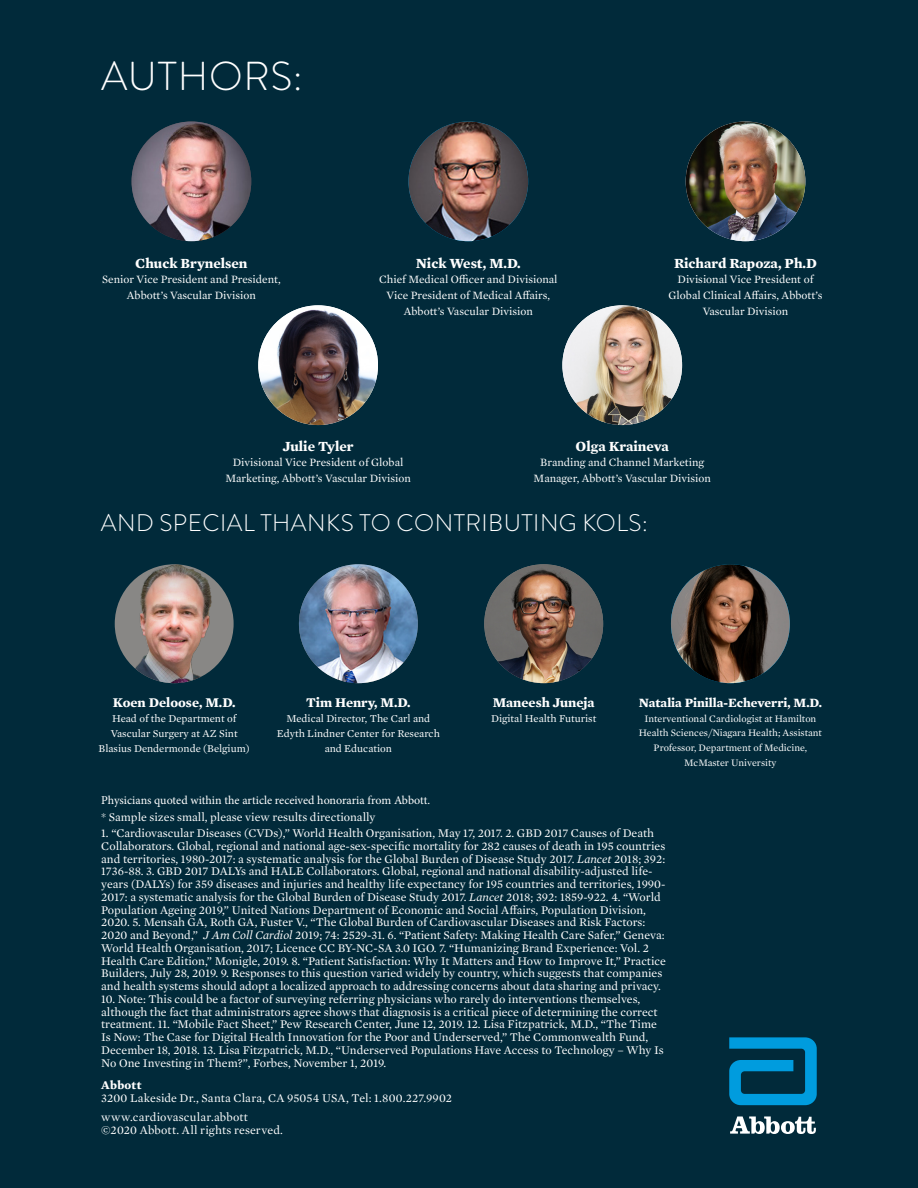
<style>
.page{position:relative;width:918px;height:1188px;background:#012a3a}
.page>*{position:absolute;margin:0;border:0;box-sizing:border-box;transform-origin:0 0}
.t1{font:300 40.35px "Brandon Grotesque";letter-spacing:.02em;color:#fff}
.t2{font:300 24px "Brandon Grotesque";letter-spacing:.02em;color:#fff}
.Names{font:700 14.25px "Mercury Text G1";color:#fff}
.Names-2{font:700 13.65px "Mercury Text G1";color:#fff}
.Names-3{font:700 12.9px "Mercury Text G1";color:#fff}
.t3{font:12px/12.8px "Mercury Text G1";color:#fff}
.t4{font:12px "Minion Pro";color:#fff}
.t5{font:700 12px "Mercury Text G1";letter-spacing:.015em;color:#fff}
.Name-Titles{font:11.4px/15.8px "Mercury Text G1";color:#fff;text-align:center}
.Name-Titles-2{font:10.8px/15px "Mercury Text G1";color:#fff;text-align:center}
.Name-Titles-3{font:10.05px/15px "Mercury Text G1";color:#fff;text-align:center}
.s1{font-style:italic}
</style>
<div class="page">
<img style="left:484px;top:564px;width:119px;height:119px;border-radius:59px">
<svg style="left:729px;top:1037px;width:88px;height:68px"></svg>
<svg style="left:730px;top:1116px;width:86px;height:18px"></svg>
<img style="left:258px;top:305px;width:120px;height:120px;border-radius:60px">
<img style="left:562px;top:305px;width:120px;height:120px;border-radius:60px">
<img style="left:132px;top:122px;width:119px;height:119px;border-radius:60px">
<img style="left:408px;top:122px;width:120px;height:119px;border-radius:60px">
<img style="left:686px;top:122px;width:119px;height:119px;border-radius:60px">
<div style="left:115px;top:564px;width:119px;height:119px;background:#888785;border-radius:50%"></div>
<img style="left:127px;top:564px;width:96px;height:119px">
<img style="left:299px;top:564px;width:119px;height:119px;border-radius:59px">
<img style="left:671px;top:564px;width:119px;height:119px;border-radius:59px">
<p class="t1" style="left:101px;top:49px;width:204px">AUTHORS:</p>
<p class="Names" style="left:135px;top:252px;width:114px">Chuck Brynelsen</p>
<p class="Name-Titles" style="left:102px;top:271px;width:180px">Senior Vice President and President,<br>Abbott’s Vascular Division</p>
<p class="Names" style="left:416px;top:252px;width:107px">Nick West, M.D.</p>
<p class="Name-Titles" style="left:379px;top:271px;width:180px">Chief Medical Officer and Divisional<br>Vice President of Medical Affairs,<br>Abbott’s Vascular Division</p>
<p class="Names" style="left:674px;top:252px;width:144px">Richard Rapoza, Ph.D</p>
<p class="Name-Titles" style="left:669px;top:271px;width:155px">Divisional Vice President of<br>Global Clinical Affairs, Abbott’s<br>Vascular Division</p>
<p class="Names" style="left:283px;top:435px;width:72px">Julie Tyler</p>
<p class="Name-Titles" style="left:225px;top:454px;width:187px">Divisional Vice President of Global<br>Marketing, Abbott’s Vascular Division</p>
<p class="Names" style="left:576px;top:435px;width:95px">Olga Kraineva</p>
<p class="Name-Titles" style="left:534px;top:454px;width:179px">Branding and Channel Marketing<br>Manager, Abbott’s Vascular Division</p>
<p class="t2" style="left:101px;top:506px;width:549px">AND SPECIAL THANKS TO CONTRIBUTING KOLS:</p>
<p class="Names-2" style="left:113px;top:692px;width:124px">Koen Deloose, M.D.</p>
<p class="Name-Titles-2" style="left:99px;top:710px;width:153px">Head of the Department of<br>Vascular Surgery at AZ Sint<br>Blasius Dendermonde (Belgium)</p>
<p class="Names-2" style="left:306px;top:692px;width:106px">Tim Henry, M.D.</p>
<p class="Name-Titles-2" style="left:277px;top:710px;width:165px">Medical Director, The Carl and<br>Edyth Lindner Center for Research and Education</p>
<p class="t4" style="left:101px;top:792px;width:330px">Physicians quoted within the article received honoraria from Abbott.</p>
<p class="t3" style="left:101px;top:810px;width:276px">* Sample sizes small, please view results directionally</p>
<p class="Names-2" style="left:493px;top:692px;width:103px">Maneesh Juneja</p>
<p class="Name-Titles-2" style="left:491px;top:710px;width:107px">Digital Health Futurist</p>
<p class="Names-3" style="left:639px;top:693px;width:185px">Natalia Pinilla-Echeverri, M.D.</p>
<p class="Name-Titles-3" style="left:639px;top:710px;width:185px">Interventional Cardiologist at Hamilton Health Sciences/Niagara Health; Assistant Professor, Department of Medicine, McMaster University</p>
<p class="t3" style="left:101px;top:826px;width:566px">1. “Cardiovascular Diseases (CVDs),” World Health Organisation, May 17, 2017. 2. GBD 2017 Causes of Death Collaborators. Global, regional and national age-sex-specific mortality for 282 causes of death in 195 countries and territories, 1980-2017: a systematic analysis for the Global Burden of Disease Study 2017. <span class="s1">Lancet</span> 2018; 392:<br>1736-88. 3. GBD 2017 DALYs and HALE Collaborators. Global, regional and national disability-adjusted life&shy;years (DALYs) for 359 diseases and injuries and healthy life expectancy for 195 countries and territories, 1990- 2017: a systematic analysis for the Global Burden of Disease Study 2017. <span class="s1">Lancet</span> 2018; 392: 1859-922. 4. “World Population Ageing 2019,” United Nations Department of Economic and Social Affairs, Population Division, 2020. 5. Mensah GA, Roth GA, Fuster V., “The Global Burden of Cardiovascular Diseases and Risk Factors:<br>2020 and Beyond,” <span class="s1">J Am Coll Cardiol</span> 2019; 74: 2529-31. 6. “Patient Safety: Making Health Care Safer,” Geneva:<br>World Health Organisation, 2017; Licence CC BY-NC-SA 3.0 IGO. 7. “Humanizing Brand Experience: Vol. 2<br>Health Care Edition,” Monigle, 2019. 8. “Patient Satisfaction: Why It Matters and How to Improve It,” Practice Builders, July 28, 2019. 9. Responses to this question varied widely by country, which suggests that companies and health systems should adopt a localized approach to addressing concerns about data sharing and privacy.</p>
<p class="t3" style="left:101px;top:992px;width:564px">10. Note: This could be a factor of surveying referring physicians who rarely do interventions themselves, although the fact that administrators agree shows that diagnosis is a critical piece of determining the correct treatment. 11. “Mobile Fact Sheet,” Pew Research Center, June 12, 2019. 12. Lisa Fitzpatrick, M.D., “The Time Is Now: The Case for Digital Health Innovation for the Poor and Underserved,” The Commonwealth Fund, December 18, 2018. 13. Lisa Fitzpatrick, M.D., “Underserved Populations Have Access to Technology – Why Is No One Investing in Them?”, Forbes, November 1, 2019.</p>
<p class="t5" style="left:101px;top:1076px;width:42px">Abbott</p>
<p class="t3" style="left:101px;top:1091px;width:352px">3200 Lakeside Dr., Santa Clara, CA 95054 USA, Tel: 1.800.227.9902</p>
<p class="t3" style="left:101px;top:1110px;width:183px">www.cardiovascular.abbott ©2020 Abbott. All rights reserved.</p>
</div>
